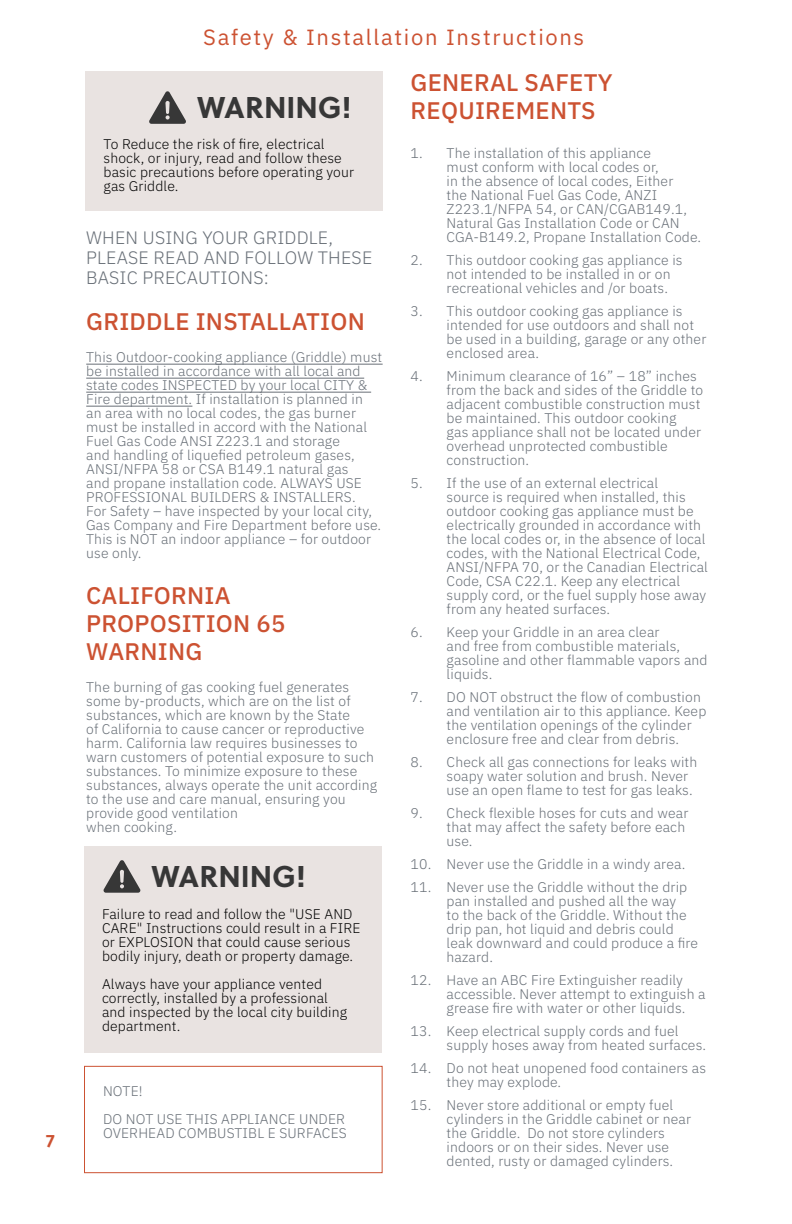
<style>
.page{position:relative;width:792px;height:1224px;background:#fff}
.page>*{position:absolute;margin:0;border:0;box-sizing:border-box;transform-origin:0 0}
.WARNING{font:700 30px "Soleil";color:#373737}
.Summerset_Heading_2{font:500 24px/28px "IBM Plex Sans";letter-spacing:.01em;color:#cc5232}
.Summerset_Body_Copy{font:22px "IBM Plex Sans";letter-spacing:.075em;color:#cc5232}
.H3{font:300 18px/20px "IBM Plex Sans";letter-spacing:.01em;color:#686f77}
.t1{font:700 18px "Soleil";color:#cc5232}
.Summerset_Body_Copy-2{font:300 14px/14px "IBM Plex Sans";letter-spacing:.01em;color:#686f77}
.Summerset_Body_Copy-3{font:300 14px/14px "IBM Plex Sans";letter-spacing:.01em;color:#000}
.H3-2{font:300 14px "IBM Plex Sans";color:#686f77}
</style>
<div class="page">
<div style="left:86px;top:71px;width:297px;height:140px;background:#e9e3e1"></div>
<hr style="left:86px;top:364px;width:297px;height:1px;background:#686f77">
<hr style="left:86px;top:378px;width:278px;height:1px;background:#686f77">
<hr style="left:86px;top:392px;width:285px;height:1px;background:#686f77">
<hr style="left:86px;top:406px;width:106px;height:1px;background:#686f77">
<div style="left:84px;top:846px;width:297px;height:207px;background:#e9e3e1"></div>
<div style="left:84px;top:1066px;width:299px;height:107px;border:1px solid #cc5232"></div>
<svg style="left:149px;top:91px;width:37px;height:33px"></svg>
<svg style="left:103px;top:860px;width:38px;height:33px"></svg>
<p class="t1" style="left:46px;top:1126px;width:10px">7</p>
<p class="Summerset_Body_Copy" style="left:203px;top:20px;width:383px">Safety &amp; Installation Instructions</p>
<p class="WARNING" style="left:197px;top:84px;width:156px">WARNING!</p>
<p class="Summerset_Body_Copy-3" style="left:104px;top:136px;width:252px">To Reduce the risk of fire, electrical shock, or injury, read and follow these basic precautions before operating your gas Griddle.</p>
<p class="H3" style="left:86px;top:226px;width:288px">WHEN USING YOUR GRIDDLE,<br>PLEASE READ AND FOLLOW THESE<br>BASIC PRECAUTIONS:</p>
<p class="Summerset_Heading_2" style="left:86px;top:306px;width:280px">GRIDDLE INSTALLATION</p>
<p class="Summerset_Body_Copy-2" style="left:86px;top:349px;width:297px">This Outdoor-cooking appliance (Griddle) must be installed in accordance with all local and state codes INSPECTED by your local CITY &amp; Fire department. If installation is planned in<br>an area with no local codes, the gas burner must be installed in accord with the National Fuel Gas Code ANSI Z223.1 and storage<br>and handling of liquefied petroleum gases, ANSI/NFPA 58 or CSA B149.1 natural gas<br>and propane installation code. ALWAYS USE PROFESSIONAL BUILDERS &amp; INSTALLERS.<br>For Safety – have inspected by your local city, Gas Company and Fire Department before use.<br>This is NOT an indoor appliance – for outdoor use only.</p>
<p class="Summerset_Heading_2" style="left:86px;top:580px;width:201px">CALIFORNIA<br>PROPOSITION 65<br>WARNING</p>
<p class="Summerset_Body_Copy-2" style="left:86px;top:679px;width:292px">The burning of gas cooking fuel generates some by-products, which are on the list of substances, which are known by the State<br>of California to cause cancer or reproductive harm. California law requires businesses to warn customers of potential exposure to such substances. To minimize exposure to these substances, always operate the unit according to the use and care manual, ensuring you provide good ventilation<br>when cooking.</p>
<p class="WARNING" style="left:152px;top:853px;width:156px">WARNING!</p>
<p class="Summerset_Body_Copy-3" style="left:102px;top:906px;width:260px">Failure to read and follow the "USE AND CARE" Instructions could result in a FIRE or EXPLOSION that could cause serious bodily injury, death or property damage.</p>
<p class="Summerset_Body_Copy-3" style="left:102px;top:976px;width:247px">Always have your appliance vented correctly, installed by a professional and inspected by the local city building department.</p>
<p class="H3-2" style="left:103px;top:1080px;width:41px">NOTE!</p>
<p class="Summerset_Body_Copy-2" style="left:103px;top:1111px;width:245px">DO NOT USE THIS APPLIANCE UNDER<br>OVERHEAD COMBUSTIBL E SURFACES</p>
<p class="Summerset_Heading_2" style="left:411px;top:67px;width:204px">GENERAL SAFETY<br>REQUIREMENTS</p>
<p class="Summerset_Body_Copy-2" style="left:447px;top:145px;width:256px;text-indent:-36px">1. The installation of this appliance<br>must conform with local codes or,<br>in the absence of local codes, Either<br>the National Fuel Gas Code, ANZI Z223.1/NFPA 54, or CAN/CGAB149.1, Natural Gas Installation Code or CAN CGA-B149.2, Propane Installation Code.</p>
<p class="Summerset_Body_Copy-2" style="left:447px;top:252px;width:237px;text-indent:-36px">2. This outdoor cooking gas appliance is not intended to be installed in or on recreational vehicles and /or boats.</p>
<p class="Summerset_Body_Copy-2" style="left:447px;top:303px;width:261px;text-indent:-36px">3. This outdoor cooking gas appliance is intended for use outdoors and shall not be used in a building, garage or any other enclosed area.</p>
<p class="Summerset_Body_Copy-2" style="left:447px;top:368px;width:258px;text-indent:-36px">4. Minimum clearance of 16” – 18” inches from the back and sides of the Griddle to adjacent combustible construction must be maintained. This outdoor cooking<br>gas appliance shall not be located under overhead unprotected combustible construction.</p>
<p class="Summerset_Body_Copy-2" style="left:447px;top:475px;width:263px;text-indent:-36px">5. If the use of an external electrical<br>source is required when installed, this outdoor cooking gas appliance must be electrically grounded in accordance with the local codes or, in the absence of local codes, with the National Electrical Code, ANSI/NFPA 70, or the Canadian Electrical Code, CSA C22.1. Keep any electrical supply cord, or the fuel supply hose away from any heated surfaces.</p>
<p class="Summerset_Body_Copy-2" style="left:447px;top:624px;width:262px;text-indent:-36px">6. Keep your Griddle in an area clear<br>and free from combustible materials, gasoline and other flammable vapors and liquids.</p>
<p class="Summerset_Body_Copy-2" style="left:447px;top:689px;width:261px;text-indent:-36px">7. DO NOT obstruct the flow of combustion and ventilation air to this appliance. Keep the ventilation openings of the cylinder enclosure free and clear from debris.</p>
<p class="Summerset_Body_Copy-2" style="left:447px;top:754px;width:252px;text-indent:-36px">8. Check all gas connections for leaks with soapy water solution and brush. Never use an open flame to test for gas leaks.</p>
<p class="Summerset_Body_Copy-2" style="left:447px;top:805px;width:243px;text-indent:-36px">9. Check flexible hoses for cuts and wear that may affect the safety before each use.</p>
<p class="Summerset_Body_Copy-2" style="left:411px;top:856px;width:276px">10. Never use the Griddle in a windy area.</p>
<p class="Summerset_Body_Copy-2" style="left:447px;top:879px;width:253px;text-indent:-36px">11. Never use the Griddle without the drip pan installed and pushed all the way<br>to the back of the Griddle. Without the drip pan, hot liquid and debris could leak downward and could produce a fire hazard.</p>
<p class="Summerset_Body_Copy-2" style="left:447px;top:972px;width:260px;text-indent:-36px">12. Have an ABC Fire Extinguisher readily accessible. Never attempt to extinguish a grease fire with water or other liquids.</p>
<p class="Summerset_Body_Copy-2" style="left:447px;top:1023px;width:261px;text-indent:-36px">13. Keep electrical supply cords and fuel supply hoses away from heated surfaces.</p>
<p class="Summerset_Body_Copy-2" style="left:447px;top:1060px;width:261px;text-indent:-36px">14. Do not heat unopened food containers as they may explode.</p>
<p class="Summerset_Body_Copy-2" style="left:447px;top:1097px;width:246px;text-indent:-36px">15. Never store additional or empty fuel cylinders in the Griddle cabinet or near the Griddle. Do not store cylinders indoors or on their sides. Never use dented, rusty or damaged cylinders.</p>
</div>
